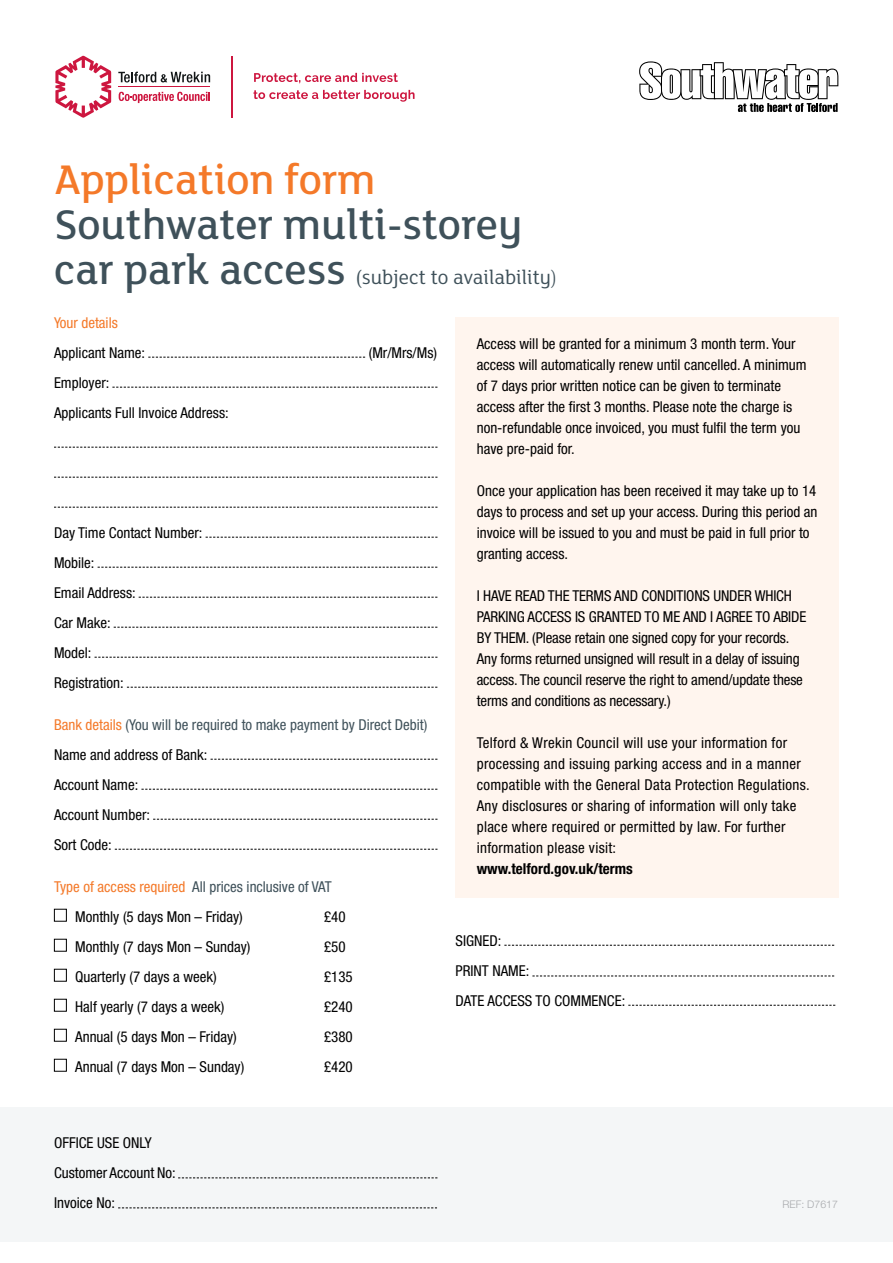
<style>
.page{position:relative;width:893px;height:1263px;background:#fff}
.page>*{position:absolute;margin:0;border:0;box-sizing:border-box;transform-origin:0 0}
.t1{font:500 45px "FS Lola";color:#3f515a}
.t2{font:500 45px "FS Lola";color:#f47929}
.t3{font:21px "FS Lola";color:#3f515a}
.t4{font:condensed 15px/21px "Helvetica Neue LT Std";color:#000}
.t5{font:condensed 15px/21px "Helvetica Neue LT Std";letter-spacing:.02em;color:#000}
.t6{font:condensed 15px "Helvetica Neue LT Std";color:#3f515a}
.t7{font:700 condensed 15px "Helvetica Neue LT Std";color:#000}
.t8{font:condensed 15px "Helvetica Neue LT Std";color:#f47929}
.t9{font:300 10.5px "Helvetica Neue LT Std";color:#a7a9ac}
.s1{font-weight:500;font-size:45px}
.s2{font-weight:300}
.s3{color:#f47929}
</style>
<div class="page">
<div style="left:455px;top:317px;width:384px;height:580px;background:#fff5ee"></div>
<div style="left:0;top:1107px;width:893px;height:135px;background:#f4f6f7"></div>
<svg style="left:148px;top:357px;width:217px;height:1px"></svg>
<svg style="left:112px;top:387px;width:325px;height:1px"></svg>
<svg style="left:54px;top:447px;width:383px;height:1px"></svg>
<svg style="left:54px;top:477px;width:383px;height:1px"></svg>
<svg style="left:54px;top:507px;width:383px;height:1px"></svg>
<svg style="left:206px;top:537px;width:231px;height:1px"></svg>
<svg style="left:98px;top:567px;width:339px;height:1px"></svg>
<svg style="left:139px;top:597px;width:298px;height:1px"></svg>
<svg style="left:114px;top:627px;width:323px;height:1px"></svg>
<svg style="left:95px;top:657px;width:342px;height:1px"></svg>
<svg style="left:127px;top:687px;width:310px;height:1px"></svg>
<svg style="left:211px;top:759px;width:226px;height:1px"></svg>
<svg style="left:141px;top:789px;width:296px;height:1px"></svg>
<svg style="left:153px;top:819px;width:284px;height:1px"></svg>
<svg style="left:115px;top:849px;width:322px;height:1px"></svg>
<div style="left:54px;top:909px;width:13px;height:12px;border:1px solid #000"></div>
<div style="left:54px;top:939px;width:13px;height:12px;border:1px solid #000"></div>
<div style="left:54px;top:969px;width:13px;height:12px;border:1px solid #000"></div>
<div style="left:54px;top:999px;width:13px;height:12px;border:1px solid #000"></div>
<div style="left:54px;top:1029px;width:13px;height:12px;border:1px solid #000"></div>
<div style="left:54px;top:1059px;width:13px;height:12px;border:1px solid #000"></div>
<svg style="left:504px;top:945px;width:330px;height:1px"></svg>
<svg style="left:532px;top:975px;width:302px;height:1px"></svg>
<svg style="left:628px;top:1005px;width:207px;height:1px"></svg>
<svg style="left:178px;top:1177px;width:259px;height:1px"></svg>
<svg style="left:118px;top:1207px;width:319px;height:1px"></svg>
<svg style="left:55px;top:55px;width:56px;height:63px"></svg>
<svg style="left:254px;top:73px;width:144px;height:10px"></svg>
<svg style="left:253px;top:90px;width:162px;height:12px"></svg>
<hr style="left:231px;top:56px;width:2px;height:62px;background:#cd163f">
<svg style="left:118px;top:72px;width:92px;height:10px"></svg>
<svg style="left:119px;top:92px;width:91px;height:11px"></svg>
<hr style="left:118px;top:86px;width:92px;height:1px;background:#cd163f">
<svg style="left:639px;top:61px;width:199px;height:51px"></svg>
<p class="t2" style="left:54px;top:150px;width:323px">Application form</p>
<p class="t1" style="left:54px;top:195px;width:470px">Southwater multi-storey</p>
<p class="t3" style="left:54px;top:263px;width:505px"><span class="s1">car park access</span> (subject to availability<span class="s2">)</span></p>
<p class="t8" style="left:54px;top:314px;width:65px">Your details</p>
<p class="t4" style="left:54px;top:342px;width:93px">Applicant Name:</p>
<p class="t4" style="left:369px;top:342px;width:70px">(Mr/Mrs/Ms)</p>
<p class="t4" style="left:54px;top:372px;width:57px">Employer:</p>
<p class="t4" style="left:54px;top:402px;width:176px">Applicants Full Invoice Address:</p>
<p class="t4" style="left:54px;top:522px;width:150px">Day Time Contact Number:</p>
<p class="t4" style="left:54px;top:552px;width:42px">Mobile:</p>
<p class="t4" style="left:54px;top:582px;width:83px">Email Address:</p>
<p class="t4" style="left:54px;top:612px;width:58px">Car Make:</p>
<p class="t4" style="left:54px;top:642px;width:39px">Model:</p>
<p class="t4" style="left:54px;top:672px;width:71px">Registration:</p>
<p class="t6" style="left:54px;top:716px;width:375px"><span class="s3">Bank details</span> (You will be required to make payment by Direct Debit)</p>
<p class="t4" style="left:54px;top:744px;width:155px">Name and address of Bank:</p>
<p class="t4" style="left:54px;top:774px;width:86px">Account Name:</p>
<p class="t4" style="left:54px;top:804px;width:98px">Account Number:</p>
<p class="t4" style="left:54px;top:834px;width:59px">Sort Code:</p>
<p class="t6" style="left:54px;top:878px;width:279px"><span class="s3">Type of access required</span> All prices inclusive of VAT</p>
<p class="t4" style="left:75px;top:906px;width:169px">Monthly (5 days Mon – Friday)</p>
<p class="t4" style="left:324px;top:906px;width:23px">£40</p>
<p class="t4" style="left:75px;top:936px;width:177px">Monthly (7 days Mon – Sunday)</p>
<p class="t4" style="left:324px;top:936px;width:23px">£50</p>
<p class="t4" style="left:75px;top:966px;width:143px">Quarterly (7 days a week)</p>
<p class="t4" style="left:324px;top:966px;width:30px">£135</p>
<p class="t4" style="left:75px;top:996px;width:151px">Half yearly (7 days a week)</p>
<p class="t4" style="left:324px;top:996px;width:30px">£240</p>
<p class="t4" style="left:75px;top:1026px;width:163px">Annual (5 days Mon – Friday)</p>
<p class="t4" style="left:324px;top:1026px;width:30px">£380</p>
<p class="t4" style="left:75px;top:1056px;width:171px">Annual (7 days Mon – Sunday)</p>
<p class="t4" style="left:324px;top:1056px;width:30px">£420</p>
<p class="t4" style="left:477px;top:333px;width:331px">Access will be granted for a minimum 3 month term. Your access will automatically renew until cancelled. A minimum of 7 days prior written notice can be given to terminate access after the first 3 months. Please note the charge is non-refundable once invoiced, you must fulfil the term you have pre-paid for.</p>
<p class="t4" style="left:477px;top:480px;width:342px">Once your application has been received it may take up to 14 days to process and set up your access. During this period an invoice will be issued to you and must be paid in full prior to granting access.</p>
<p class="t4" style="left:477px;top:585px;width:331px">I HAVE READ THE TERMS AND CONDITIONS UNDER WHICH PARKING ACCESS IS GRANTED TO ME AND I AGREE TO ABIDE BY THEM. (Please retain one signed copy for your records.<br>Any forms returned unsigned will result in a delay of issuing access. The council reserve the right to amend/update these terms and conditions as necessary.)</p>
<p class="t5" style="left:477px;top:732px;width:334px">Telford &amp; Wrekin Council will use your information for processing and issuing parking access and in a manner compatible with the General Data Protection Regulations.<br>Any disclosures or sharing of information will only take place where required or permitted by law. For further information please visit:</p>
<p class="t7" style="left:477px;top:859px;width:158px">www.telford.gov.uk/terms</p>
<p class="t4" style="left:455px;top:930px;width:47px">SIGNED:</p>
<p class="t4" style="left:455px;top:960px;width:75px">PRINT NAME:</p>
<p class="t4" style="left:455px;top:990px;width:171px">DATE ACCESS TO COMMENCE:</p>
<p class="t4" style="left:54px;top:1132px;width:99px">OFFICE USE ONLY</p>
<p class="t4" style="left:54px;top:1162px;width:123px">Customer Account No:</p>
<p class="t4" style="left:54px;top:1192px;width:63px">Invoice No:</p>
<p class="t9" style="left:783px;top:1198px;width:57px">REF: D7617</p>
</div>
